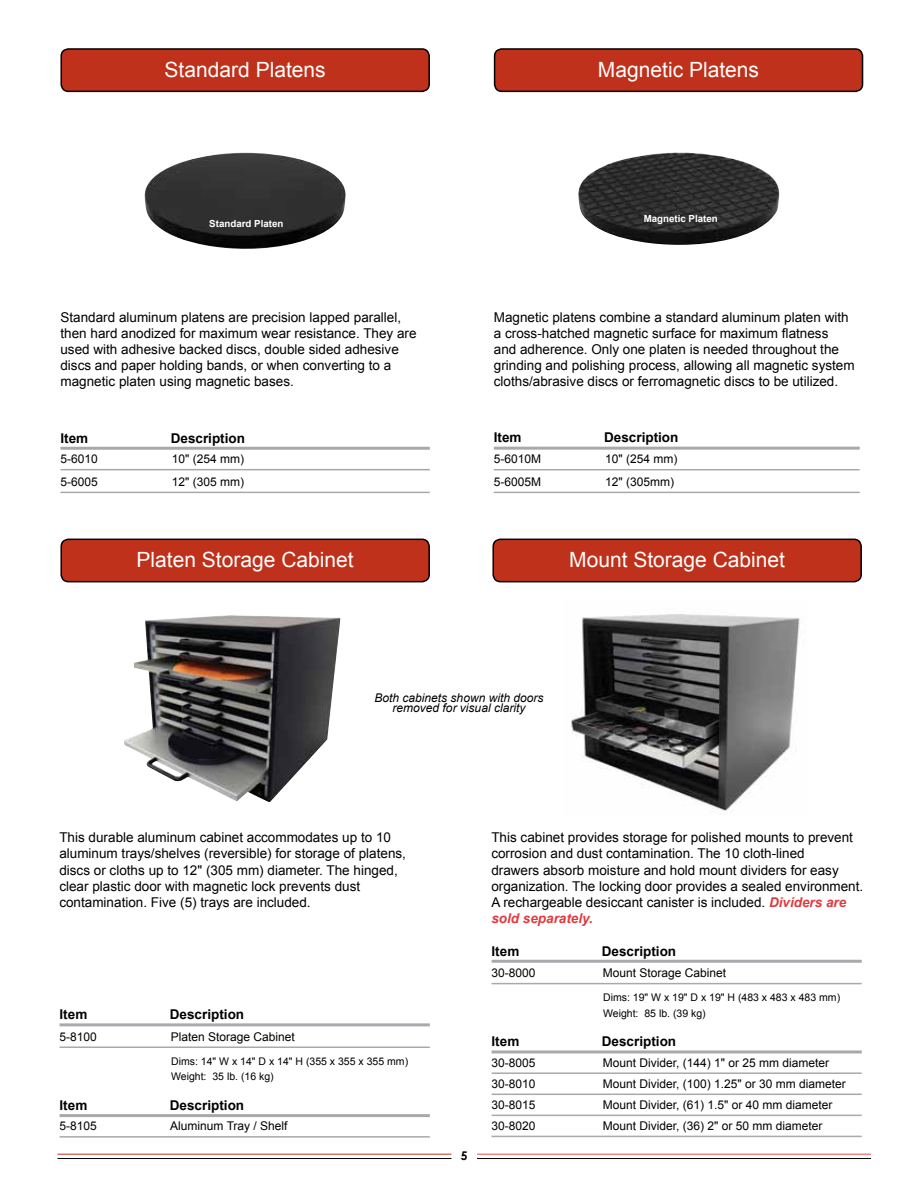
<style>
.page{position:relative;width:918px;height:1188px;background:#fff}
.page>*{position:absolute;margin:0;border:0;box-sizing:border-box;transform-origin:0 0}
.t1{font:21px "Arial";color:#fff}
.t2{font:13.5px/16.2px "Arial";color:#000}
.t3{font:700 13.5px "Arial";color:#000}
.t4{font:12px "Arial";color:#000}
.t5{font:italic 12px/10.5px "Arial";color:#000;text-align:center}
.t6{font:700 12px "Century Gothic";color:#000}
.t7{font:10.5px/15.8px "Arial";color:#000}
.t8{font:700 9.75px "Arial";color:#fff}
.s1{font-weight:700;font-style:italic;color:#e03a3e}
</style>
<div class="page">
<hr style="left:57px;top:1154px;width:394px;height:1px;background:#bf311a">
<hr style="left:477px;top:1154px;width:394px;height:1px;background:#ef4945">
<hr style="left:57px;top:1158px;width:394px;height:1px;background:#000">
<hr style="left:477px;top:1158px;width:394px;height:1px;background:#000">
<div style="left:61px;top:49px;width:368px;height:42px;background:#bf311a;border-radius:7px"></div>
<div style="left:60px;top:48px;width:370px;height:44px;border:2px solid #000;border-radius:7px"></div>
<div style="left:495px;top:49px;width:368px;height:42px;background:#bf311a;border-radius:7px"></div>
<div style="left:494px;top:48px;width:369px;height:44px;border:2px solid #000;border-radius:7px"></div>
<hr style="left:60px;top:447px;width:370px;height:3px;background:#a7a9ac">
<hr style="left:60px;top:492px;width:370px;height:1px;background:#a7a9ac">
<hr style="left:60px;top:469px;width:370px;height:1px;background:#a7a9ac">
<hr style="left:494px;top:447px;width:366px;height:3px;background:#a7a9ac">
<hr style="left:494px;top:492px;width:366px;height:1px;background:#a7a9ac">
<hr style="left:494px;top:469px;width:366px;height:1px;background:#a7a9ac">
<img style="left:144px;top:153px;width:202px;height:96px">
<div style="left:493px;top:539px;width:368px;height:43px;background:#bf311a;border-radius:7px"></div>
<div style="left:492px;top:539px;width:370px;height:43px;border:2px solid #000;border-radius:7px"></div>
<div style="left:61px;top:539px;width:368px;height:43px;background:#bf311a;border-radius:7px"></div>
<div style="left:60px;top:539px;width:370px;height:43px;border:2px solid #000;border-radius:7px"></div>
<img style="left:124px;top:615px;width:217px;height:187px">
<hr style="left:492px;top:960px;width:370px;height:3px;background:#a7a9ac">
<hr style="left:60px;top:1023px;width:370px;height:3px;background:#a7a9ac">
<hr style="left:492px;top:983px;width:370px;height:1px;background:#a7a9ac">
<hr style="left:60px;top:1047px;width:370px;height:1px;background:#a7a9ac">
<hr style="left:492px;top:1072px;width:370px;height:2px;background:#a7a9ac">
<hr style="left:492px;top:1115px;width:370px;height:1px;background:#a7a9ac">
<hr style="left:492px;top:1094px;width:370px;height:1px;background:#a7a9ac">
<hr style="left:492px;top:1136px;width:370px;height:1px;background:#a7a9ac">
<hr style="left:60px;top:1136px;width:370px;height:2px;background:#a7a9ac">
<hr style="left:492px;top:1050px;width:370px;height:3px;background:#a7a9ac">
<hr style="left:60px;top:1114px;width:370px;height:3px;background:#a7a9ac">
<img style="left:578px;top:153px;width:202px;height:92px">
<img style="left:571px;top:614px;width:229px;height:197px">
<h1 class="t1" style="left:165px;top:56px;width:163px">Standard Platens</h1>
<h1 class="t1" style="left:598px;top:56px;width:163px">Magnetic Platens</h1>
<p class="t8" style="left:209px;top:217px;width:76px">Standard Platen</p>
<p class="t8" style="left:644px;top:212px;width:76px">Magnetic Platen</p>
<p class="t2" style="left:60px;top:309px;width:358px">Standard aluminum platens are precision lapped parallel, then hard anodized for maximum wear resistance. They are used with adhesive backed discs, double sided adhesive discs and paper holding bands, or when converting to a magnetic platen using magnetic bases.</p>
<p class="t2" style="left:494px;top:309px;width:362px">Magnetic platens combine a standard aluminum platen with a cross-hatched magnetic surface for maximum flatness<br>and adherence. Only one platen is needed throughout the grinding and polishing process, allowing all magnetic system cloths/abrasive discs or ferromagnetic discs to be utilized.</p>
<p class="t3" style="left:60px;top:429px;width:29px">Item</p>
<p class="t3" style="left:171px;top:429px;width:76px">Description</p>
<p class="t4" style="left:60px;top:474px;width:39px">5-6005</p>
<p class="t4" style="left:172px;top:474px;width:74px">12" (305 mm)</p>
<p class="t4" style="left:60px;top:451px;width:39px">5-6010</p>
<p class="t4" style="left:172px;top:451px;width:74px">10" (254 mm)</p>
<p class="t3" style="left:494px;top:429px;width:29px">Item</p>
<p class="t3" style="left:604px;top:429px;width:76px">Description</p>
<p class="t4" style="left:494px;top:474px;width:49px">5-6005M</p>
<p class="t4" style="left:605px;top:474px;width:70px">12" (305mm)</p>
<p class="t4" style="left:494px;top:451px;width:49px">5-6010M</p>
<p class="t4" style="left:605px;top:451px;width:74px">10" (254 mm)</p>
<h1 class="t1" style="left:137px;top:546px;width:219px">Platen Storage Cabinet</h1>
<h1 class="t1" style="left:569px;top:546px;width:217px">Mount Storage Cabinet</h1>
<p class="t5" style="left:375px;top:692px;width:170px">Both cabinets shown with doors removed for visual clarity</p>
<p class="t2" style="left:59px;top:829px;width:348px">This durable aluminum cabinet accommodates up to 10 aluminum trays/shelves (reversible) for storage of platens, discs or cloths up to 12" (305 mm) diameter. The hinged, clear plastic door with magnetic lock prevents dust contamination. Five (5) trays are included.</p>
<p class="t3" style="left:60px;top:1005px;width:29px">Item</p>
<p class="t3" style="left:170px;top:1005px;width:76px">Description</p>
<p class="t4" style="left:60px;top:1029px;width:39px">5-8100</p>
<p class="t4" style="left:171px;top:1029px;width:126px">Platen Storage Cabinet</p>
<p class="t7" style="left:171px;top:1053px;width:239px">Dims: 14" W x 14" D x 14" H (355 x 355 x 355 mm)<br>Weight: 35 lb. (16 kg)</p>
<p class="t3" style="left:60px;top:1096px;width:29px">Item</p>
<p class="t3" style="left:170px;top:1096px;width:76px">Description</p>
<p class="t2" style="left:491px;top:829px;width:373px">This cabinet provides storage for polished mounts to prevent corrosion and dust contamination. The 10 cloth-lined<br>drawers absorb moisture and hold mount dividers for easy organization. The locking door provides a sealed environment.<br>A rechargeable desiccant canister is included. <span class="s1">Dividers are sold separately.</span></p>
<p class="t3" style="left:492px;top:942px;width:29px">Item</p>
<p class="t3" style="left:602px;top:942px;width:76px">Description</p>
<p class="t4" style="left:492px;top:965px;width:46px">30-8000</p>
<p class="t4" style="left:603px;top:965px;width:125px">Mount Storage Cabinet</p>
<p class="t7" style="left:603px;top:989px;width:239px">Dims: 19" W x 19" D x 19" H (483 x 483 x 483 mm)<br>Weight: 85 lb. (39 kg)</p>
<p class="t3" style="left:492px;top:1033px;width:29px">Item</p>
<p class="t3" style="left:602px;top:1033px;width:76px">Description</p>
<p class="t4" style="left:492px;top:1055px;width:46px">30-8005</p>
<p class="t4" style="left:603px;top:1055px;width:228px">Mount Divider, (144) 1" or 25 mm diameter</p>
<p class="t4" style="left:492px;top:1097px;width:46px">30-8015</p>
<p class="t4" style="left:603px;top:1097px;width:231px">Mount Divider, (61) 1.5" or 40 mm diameter</p>
<p class="t4" style="left:492px;top:1076px;width:46px">30-8010</p>
<p class="t4" style="left:603px;top:1076px;width:245px">Mount Divider, (100) 1.25" or 30 mm diameter</p>
<p class="t4" style="left:60px;top:1118px;width:39px">5-8105</p>
<p class="t4" style="left:170px;top:1118px;width:119px">Aluminum Tray / Shelf</p>
<p class="t4" style="left:492px;top:1118px;width:46px">30-8020</p>
<p class="t4" style="left:603px;top:1118px;width:221px">Mount Divider, (36) 2" or 50 mm diameter</p>
<p class="t6" style="left:461px;top:1147px;width:8px">5</p>
</div>
